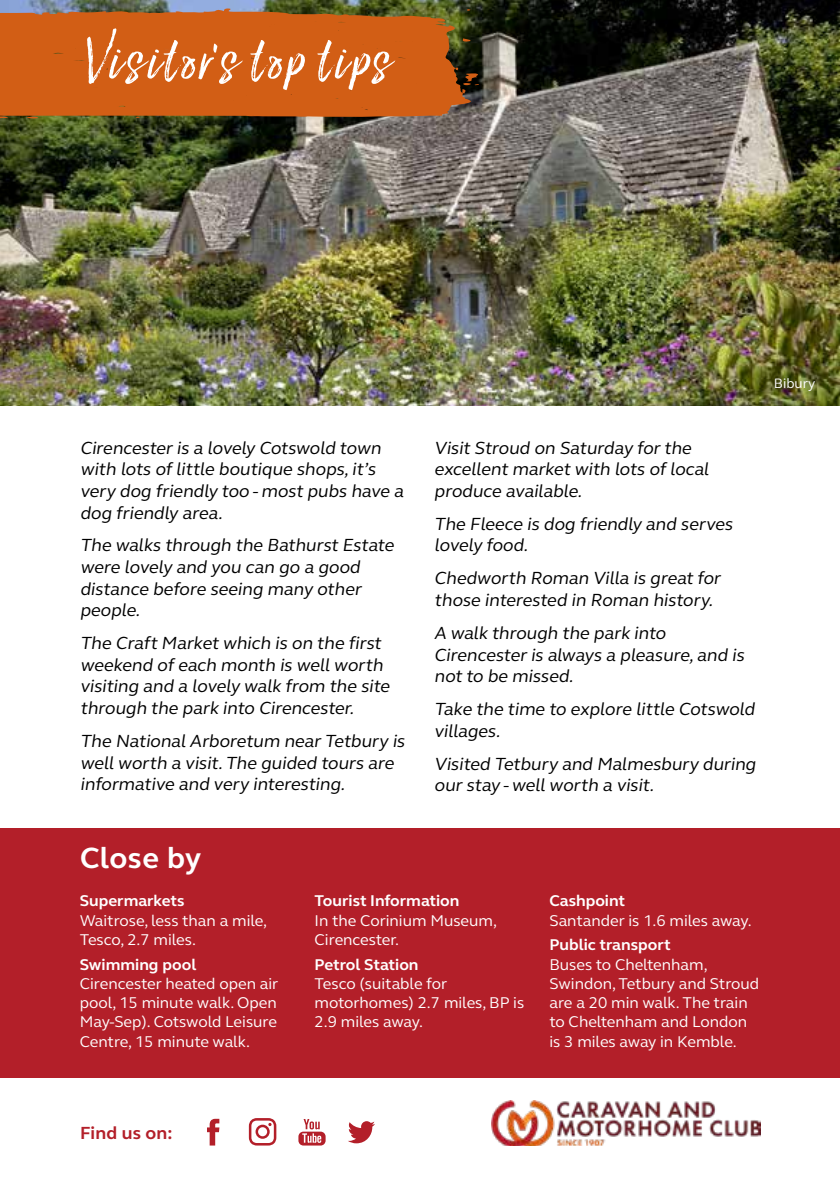
<style>
.page{position:relative;width:840px;height:1191px;background:#fff}
.page>*{position:absolute;margin:0;border:0;box-sizing:border-box;transform-origin:0 0}
.t1{font:68px "Lucky Fellas Win";letter-spacing:.045em;color:#fff}
.t2{font:700 30px "FS Elliot";letter-spacing:.01em;color:#fff}
.t3{font:18px/21.6px "FS Elliot";color:#000}
.t4{font:700 18px "FS Elliot";letter-spacing:.01em;color:#b31f29}
.t5{font:16px/19.2px "FS Elliot";color:#fff}
.t6{font:700 16px "FS Elliot";color:#fff}
.t7{font:14px "FS Elliot";color:#fff}
</style>
<div class="page">
<img style="left:491px;top:1100px;width:269px;height:45px">
<svg style="left:348px;top:1121px;width:27px;height:22px"></svg>
<svg style="left:207px;top:1118px;width:12px;height:27px"></svg>
<svg style="left:249px;top:1118px;width:27px;height:27px"></svg>
<svg style="left:298px;top:1119px;width:27px;height:26px"></svg>
<img style="left:0;top:0;width:839px;height:405px">
<div style="left:0;top:828px;width:839px;height:249px;background:#b31f29"></div>
<svg style="left:26px;top:118px;width:13px;height:1px"></svg>
<svg style="left:0;top:8px;width:474px;height:110px;background:#c45d19"></svg>
<svg style="left:459px;top:73px;width:21px;height:12px"></svg>
<h1 class="t1" style="left:79px;top:16px;width:310px">Visitor’s top tips</h1>
<p class="t3" style="left:80px;top:436px;width:328px">Cirencester is a lovely Cotswold town with lots oflittle boutique shops,it’s very dog friendly too -most pubs have a dog friendly area.</p>
<p class="t3" style="left:80px;top:534px;width:318px">The walks through the Bathurst Estate were lovely and you can go a good distance before seeing many other people.</p>
<p class="t3" style="left:80px;top:632px;width:314px">The Craft Market which is on the first weekend ofeach month is wellworth visiting and a lovely walk from the site through the park into Cirencester.</p>
<p class="t3" style="left:80px;top:729px;width:329px">The NationalArboretum near Tetbury is wellworth a visit.The guided tours are informative and very interesting.</p>
<p class="t7" style="left:773px;top:373px;width:43px">Bibury</p>
<p class="t3" style="left:434px;top:436px;width:279px">Visit Stroud on Saturday for the excellent market with lots oflocal produce available.</p>
<p class="t3" style="left:434px;top:512px;width:303px">The Fleece is dog friendly and serves lovely food.</p>
<p class="t3" style="left:434px;top:567px;width:291px">Chedworth Roman Villa is great for those interested in Roman history.</p>
<p class="t3" style="left:434px;top:621px;width:314px">A walk through the park into<br>Cirencester is always a pleasure,and is not to be missed.</p>
<p class="t3" style="left:434px;top:698px;width:325px">Take the time to explore little Cotswold villages.</p>
<p class="t3" style="left:434px;top:752px;width:326px">Visited Tetbury and Malmesbury during our stay -wellworth a visit.</p>
<h2 class="t2" style="left:80px;top:837px;width:123px">Close by</h2>
<p class="t6" style="left:80px;top:890px;width:106px">Supermarkets</p>
<p class="t5" style="left:80px;top:910px;width:189px">Waitrose, less than a mile,<br>Tesco, 2.7 miles.</p>
<p class="t6" style="left:80px;top:953px;width:118px">Swimming pool</p>
<p class="t5" style="left:80px;top:973px;width:200px;text-align:justify">Cirencester heated open air pool, 15 minute walk. Open May-Sep). Cotswold Leisure Centre, 15 minute walk.</p>
<p class="t6" style="left:314px;top:890px;width:146px">Tourist Information</p>
<p class="t5" style="left:314px;top:910px;width:184px">In the Corinium Museum,<br>Cirencester.</p>
<p class="t6" style="left:314px;top:953px;width:105px">Petrol Station</p>
<p class="t5" style="left:314px;top:973px;width:211px">Tesco (suitable for motorhomes) 2.7 miles, BP is<br>2.9 miles away.</p>
<p class="t6" style="left:549px;top:890px;width:77px">Cashpoint</p>
<p class="t5" style="left:549px;top:910px;width:204px">Santander is 1.6 miles away.</p>
<p class="t6" style="left:549px;top:934px;width:123px">Public transport</p>
<p class="t5" style="left:549px;top:954px;width:211px">Buses to Cheltenham,<br>Swindon, Tetbury and Stroud are a 20 min walk. The train to Cheltenham and London is 3 miles away in Kemble.</p>
<p class="t4" style="left:80px;top:1121px;width:94px">Find us on:</p>
</div>
